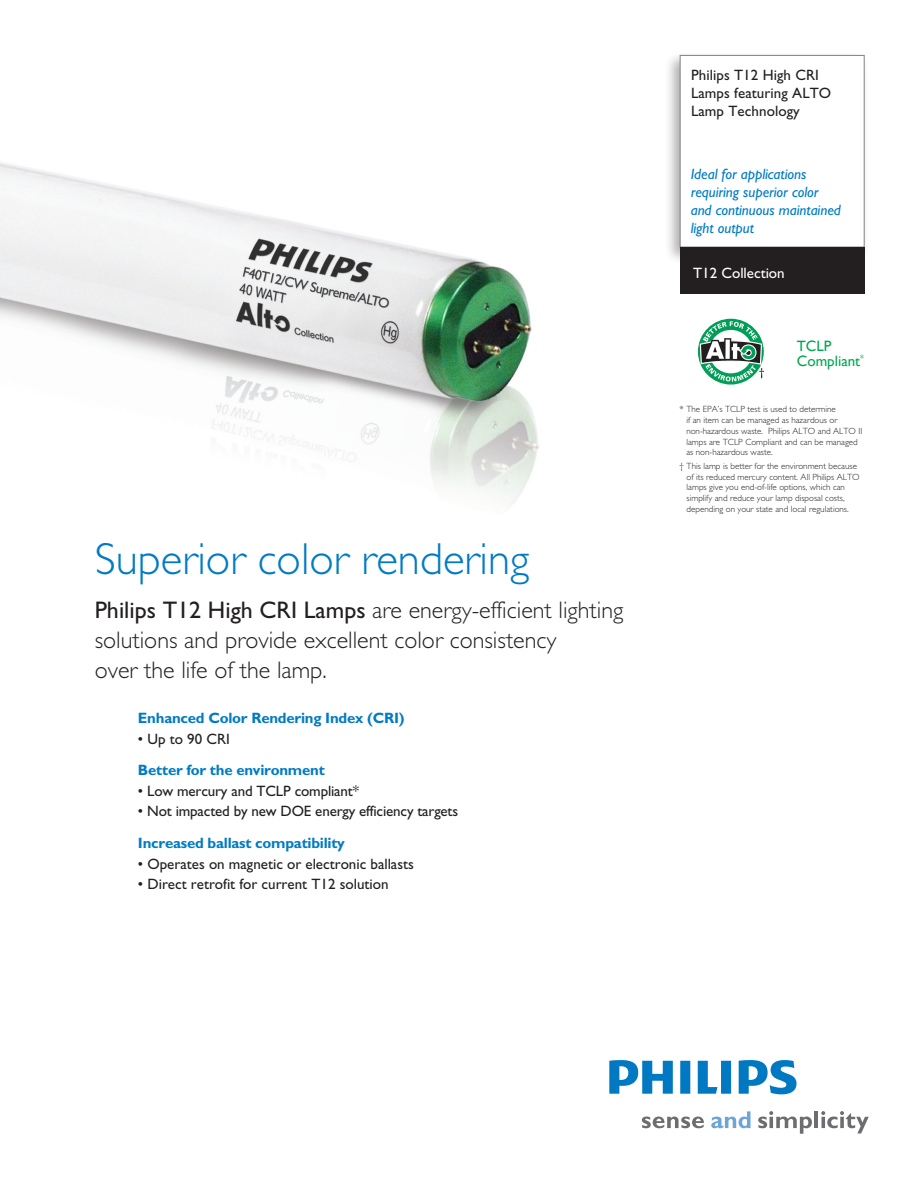
<style>
.page{position:relative;width:919px;height:1189px;background:#fff}
.page>*{position:absolute;margin:0;border:0;box-sizing:border-box;transform-origin:0 0}
.t1{font:300 45px "Gill Sans";color:#007bc3}
.t2{font:300 24px/30px "Gill Sans";color:#231f20}
.bullet_copy{font:15px/18px "Gill Sans";color:#231f20}
.bullet_headers{font:700 15px "Gill Sans";letter-spacing:-.015em;color:#007bc3}
.t3{font:italic 15px/18px "Gill Sans";letter-spacing:-.005em;color:#007bc3}
.t4{font:15px/15px "Gill Sans";color:#00a851}
.t5{font:15px "Gill Sans";color:#fff}
.footnotes{font:300 9px/10.8px "Gill Sans";color:#231f20}
.s1{font-weight:400}
</style>
<div class="page">
<div style="left:664px;top:51px;width:205px;height:213px;background:#231f20;opacity:.35"></div>
<div style="left:679px;top:55px;width:185px;height:192px;background:#fff;border:1px solid #808285"></div>
<img style="left:0;top:162px;width:539px;height:343px">
<div style="left:679px;top:247px;width:185px;height:46px;background:#231f20"></div>
<svg style="left:697px;top:319px;width:67px;height:65px"></svg>
<svg style="left:641px;top:1116px;width:63px;height:12px"></svg>
<svg style="left:758px;top:1111px;width:53px;height:22px"></svg>
<hr style="left:814px;top:1111px;width:4px;height:16px;background:#6c6d70">
<svg style="left:821px;top:1111px;width:47px;height:22px"></svg>
<svg style="left:711px;top:1111px;width:39px;height:17px"></svg>
<svg style="left:609px;top:1060px;width:187px;height:34px"></svg>
<p class="t1" style="left:95px;top:534px;width:436px">Superior color rendering</p>
<p class="t2" style="left:95px;top:595px;width:530px"><span class="s1">Philips T12 High CRI Lamps</span> are energy-efficient lighting solutions and provide excellent color consistency<br>over the life of the lamp.</p>
<p class="bullet_headers" style="left:138px;top:708px;width:268px">Enhanced Color Rendering Index (CRI)</p>
<p class="bullet_copy" style="left:138px;top:729px;width:93px">• Up to 90 CRI</p>
<p class="bullet_headers" style="left:138px;top:761px;width:188px">Better for the environment</p>
<p class="bullet_copy" style="left:138px;top:781px;width:222px">• Low mercury and TCLP compliant*</p>
<p class="bullet_copy" style="left:138px;top:802px;width:322px">• Not impacted by new DOE energy efficiency targets</p>
<p class="bullet_headers" style="left:138px;top:834px;width:208px">Increased ballast compatibility</p>
<p class="bullet_copy" style="left:138px;top:854px;width:277px">• Operates on magnetic or electronic ballasts</p>
<p class="bullet_copy" style="left:138px;top:875px;width:252px">• Direct retrofit for current T12 solution</p>
<p class="bullet_copy" style="left:691px;top:66px;width:142px">Philips T12 High CRI<br>Lamps featuring ALTO<br>Lamp Technology</p>
<p class="t3" style="left:690px;top:165px;width:152px">Ideal for applications requiring superior color and continuous maintained light output</p>
<p class="t5" style="left:693px;top:264px;width:93px">T12 Collection</p>
<p class="t4" style="left:796px;top:339px;width:69px">TCLP<br>Compliant<sup>*</sup></p>
<p class="footnotes" style="left:686px;top:404px;width:177px;text-indent:-7px">* The EPA’s TCLP test is used to determine<br>if an item can be managed as hazardous or non-hazardous waste. Philips ALTO and ALTO II lamps are TCLP Compliant and can be managed as non-hazardous waste.</p>
<p class="footnotes" style="left:686px;top:460px;width:175px;text-indent:-7px">† This lamp is better for the environment because of its reduced mercury content. All Philips ALTO lamps give you end-of-life options, which can simplify and reduce your lamp disposal costs, depending on your state and local regulations.</p>
</div>
